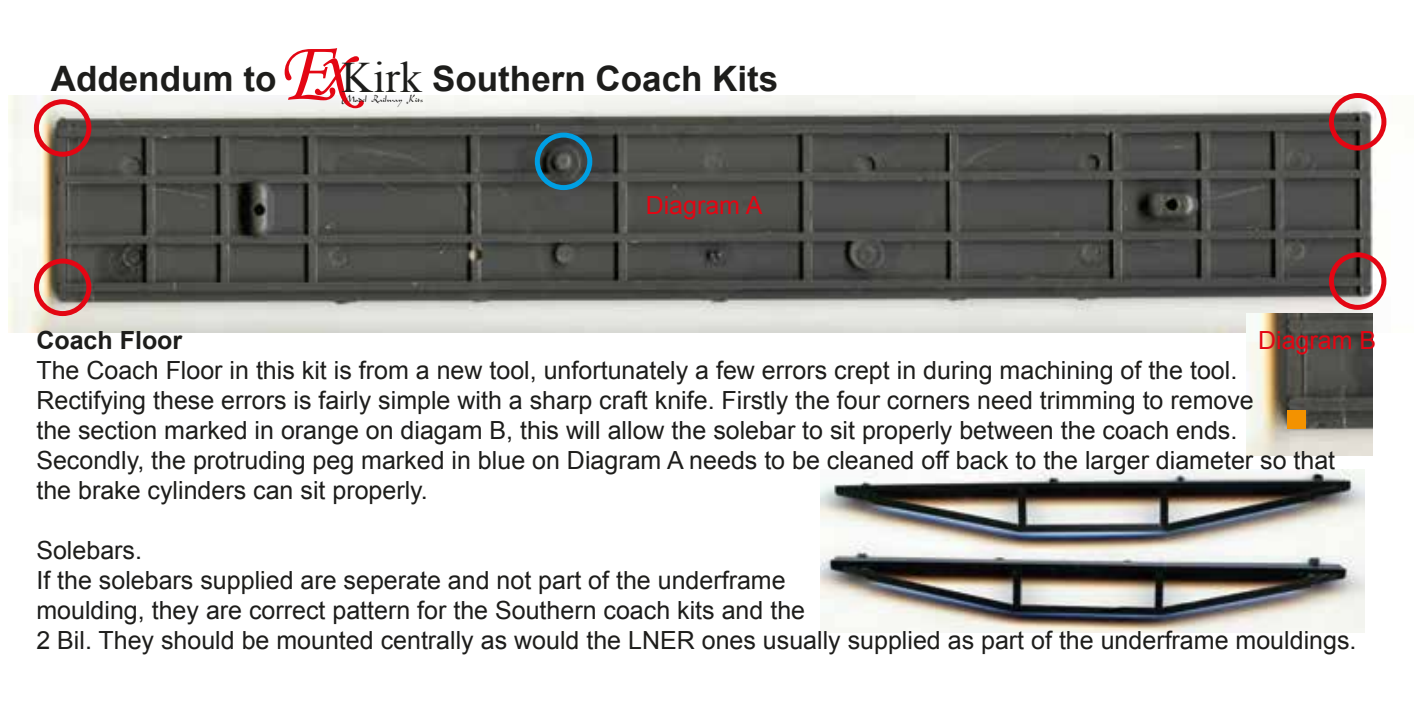
<style>
.page{position:relative;width:1418px;height:709px;background:#fff}
.page>*{position:absolute;margin:0;border:0;box-sizing:border-box;transform-origin:0 0}
.t1{font:43.5px "Times New Roman";color:#1d1d1b}
.t2{font:700 35px "Arial";color:#1d1d1b}
.t3{font:25px/30px "Arial";color:#1d1d1b}
.t4{font:25px "Arial";color:#e30613}
.t5{font:700 25px "Arial";color:#1d1d1b}
.t6{font:10.5px "Aladdin";color:#1d1d1b}
.s1{font-family:"Monotype Corsiva";font-size:87px;color:#e30613}
</style>
<div class="page">
<img style="left:9px;top:95px;width:1378px;height:237px">
<div style="left:34px;top:99px;width:57px;height:58px;border:5px solid #e30613;border-radius:50%"></div>
<div style="left:34px;top:258px;width:57px;height:58px;border:5px solid #e30613;border-radius:50%"></div>
<div style="left:1328px;top:93px;width:58px;height:57px;border:5px solid #e30613;border-radius:50%"></div>
<div style="left:1328px;top:252px;width:58px;height:58px;border:5px solid #e30613;border-radius:50%"></div>
<img style="left:1246px;top:313px;width:126px;height:142px">
<div style="left:1287px;top:410px;width:18px;height:18px;background:#f39200"></div>
<div style="left:535px;top:133px;width:57px;height:57px;border:5px solid #009fe3;border-radius:50%"></div>
<img style="left:820px;top:469px;width:544px;height:163px">
<h1 class="t1" style="left:279px;top:49px;width:144px"><span class="s1">Ex</span>Kirk</h1>
<h2 class="t2" style="left:51px;top:56px;width:227px">Addendum to</h2>
<h2 class="t2" style="left:432px;top:56px;width:348px">Southern Coach Kits</h2>
<p class="t6" style="left:342px;top:92px;width:83px">Model Railway Kits</p>
<p class="t4" style="left:645px;top:189px;width:118px">Diagram A</p>
<p class="t5" style="left:36px;top:323px;width:147px">Coach Floor</p>
<p class="t4" style="left:1257px;top:324px;width:120px">Diagram B</p>
<p class="t3" style="left:36px;top:355px;width:1300px">The Coach Floor in this kit is from a new tool, unfortunately a few errors crept in during machining of the tool.<br>Rectifying these errors is fairly simple with a sharp craft knife. Firstly the four corners need trimming to remove<br>the section marked in orange on diagam B, this will allow the solebar to sit properly between the coach ends.<br>Secondly, the protruding peg marked in blue on Diagram A needs to be cleaned off back to the larger diameter so that the brake cylinders can sit properly.</p>
<p class="t3" style="left:36px;top:535px;width:1321px">Solebars.<br>If the solebars supplied are seperate and not part of the underframe<br>moulding, they are correct pattern for the Southern coach kits and the<br>2 Bil. They should be mounted centrally as would the LNER ones usually supplied as part of the underframe mouldings.</p>
</div>
